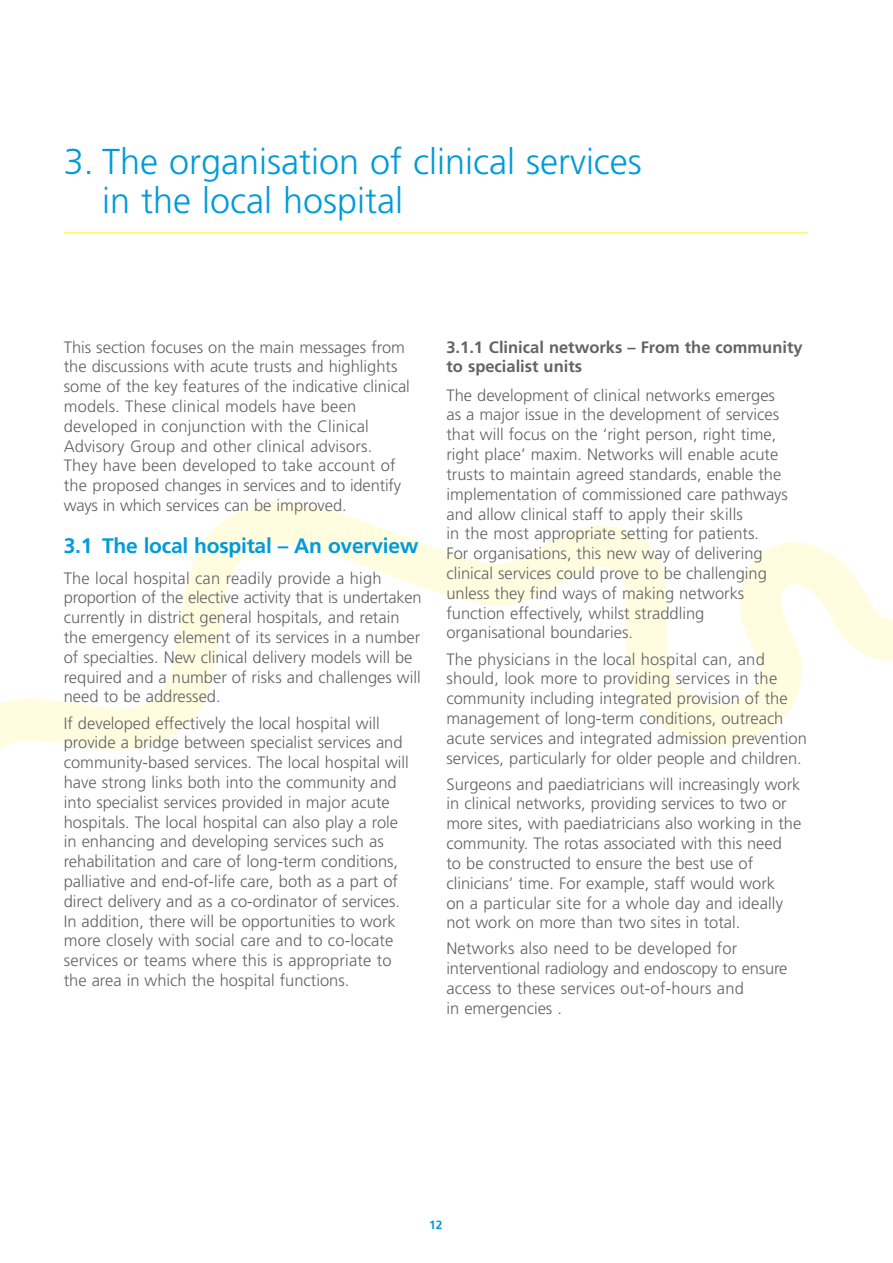
<style>
.page{position:relative;width:893px;height:1263px;background:#fff}
.page>*{position:absolute;margin:0;border:0;box-sizing:border-box;transform-origin:0 0}
.t1{font:300 36px/39px "Frutiger";color:#009bda}
.t2{font:700 21px "Frutiger";letter-spacing:-.01em;color:#009bda}
.t3{font:300 16.5px/19.8px "Frutiger";color:#636366}
.t4{font:700 16.5px/19.8px "Frutiger";color:#636366}
.t5{font:700 12px "Frutiger";color:#009bda}
</style>
<div class="page">
<svg style="left:0;top:502px;width:893px;height:249px"></svg>
<hr style="left:64px;top:233px;width:744px;height:1px;background:#fff101">
<h1 class="t1" style="left:102px;top:145px;width:541px;text-indent:-38px">3. The organisation of clinical services in the local hospital</h1>
<p class="t3" style="left:64px;top:338px;width:348px">This section focuses on the main messages from the discussions with acute trusts and highlights some of the key features of the indicative clinical models. These clinical models have been developed in conjunction with the Clinical Advisory Group and other clinical advisors.<br>They have been developed to take account of the proposed changes in services and to identify ways in which services can be improved.</p>
<p class="t2" style="left:64px;top:537px;width:356px">3.1 The local hospital – An overview</p>
<p class="t3" style="left:64px;top:569px;width:359px">The local hospital can readily provide a high proportion of the elective activity that is undertaken currently in district general hospitals, and retain the emergency element of its services in a number of specialties. New clinical delivery models will be required and a number of risks and challenges will need to be addressed.</p>
<p class="t3" style="left:64px;top:714px;width:347px">If developed effectively the local hospital will provide a bridge between specialist services and community-based services. The local hospital will have strong links both into the community and into specialist services provided in major acute hospitals. The local hospital can also play a role in enhancing and developing services such as rehabilitation and care of long-term conditions, palliative and end-of-life care, both as a part of direct delivery and as a co-ordinator of services.<br>In addition, there will be opportunities to work more closely with social care and to co-locate services or teams where this is appropriate to the area in which the hospital functions.</p>
<p class="t4" style="left:446px;top:338px;width:358px">3.1.1 Clinical networks – From the community to specialist units</p>
<p class="t3" style="left:446px;top:386px;width:343px">The development of clinical networks emerges as a major issue in the development of services that will focus on the ‘right person, right time, right place’ maxim. Networks will enable acute trusts to maintain agreed standards, enable the implementation of commissioned care pathways and allow clinical staff to apply their skills<br>in the most appropriate setting for patients.<br>For organisations, this new way of delivering clinical services could prove to be challenging unless they find ways of making networks function effectively, whilst straddling organisational boundaries.</p>
<p class="t3" style="left:446px;top:650px;width:362px">The physicians in the local hospital can, and should, look more to providing services in the community including integrated provision of the management of long-term conditions, outreach acute services and integrated admission prevention services, particularly for older people and children.</p>
<p class="t3" style="left:446px;top:775px;width:356px">Surgeons and paediatricians will increasingly work in clinical networks, providing services to two or more sites, with paediatricians also working in the community. The rotas associated with this need<br>to be constructed to ensure the best use of clinicians’ time. For example, staff would work<br>on a particular site for a whole day and ideally not work on more than two sites in total.</p>
<p class="t3" style="left:446px;top:940px;width:342px">Networks also need to be developed for interventional radiology and endoscopy to ensure access to these services out-of-hours and<br>in emergencies .</p>
<p class="t5" style="left:429px;top:1220px;width:15px">12</p>
</div>
